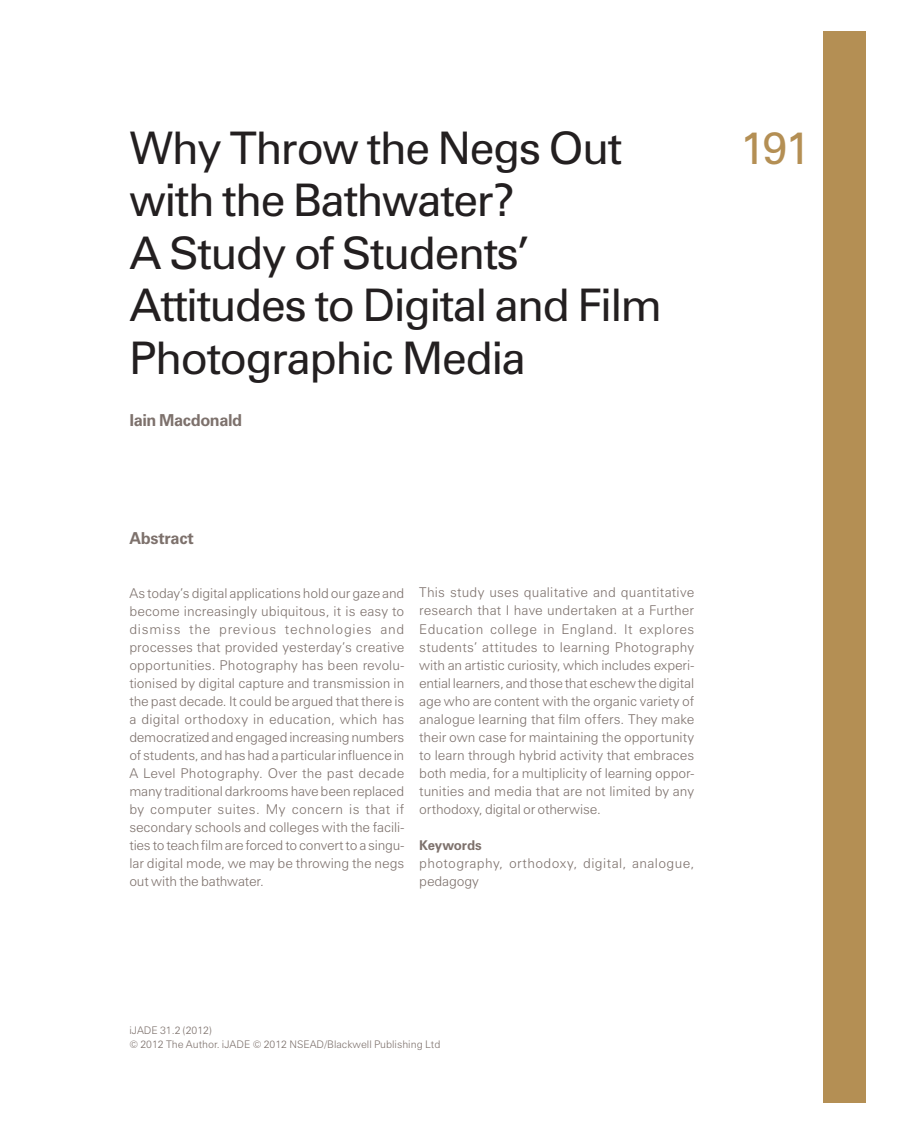
<style>
.page{position:relative;width:897px;height:1135px;background:#fff}
.page>*{position:absolute;margin:0;border:0;box-sizing:border-box;transform-origin:0 0}
.t1{font:45px/52.5px "Zurich BT";letter-spacing:-.025em;color:#231f20}
.t2{font:45px "Zurich BT";color:#b48f54}
.t3{font:700 16.5px "Zurich BT";letter-spacing:-.025em;color:#7d716c}
.t4{font:300 13.5px/18px "Zurich BT";letter-spacing:-.005em;color:#7d716c;text-align:justify}
.t5{font:300 13.5px/18px "Zurich BT";letter-spacing:.025em;color:#7d716c}
.t6{font:700 13.5px "Zurich BT";letter-spacing:-.015em;color:#7d716c}
.t7{font:300 10.5px/13.5px "Zurich BT";color:#7d716c}
</style>
<div class="page">
<div style="left:822px;top:32px;width:43px;height:1071px;background:#b48f54"></div>
<h1 class="t1" style="left:129px;top:121px;width:534px">Why Throw the Negs Out with the Bathwater?<br>A Study of Students’<br>Attitudes to Digital and Film<br>Photographic Media</h1>
<p class="t3" style="left:129px;top:410px;width:114px">Iain Macdonald</p>
<p class="t3" style="left:129px;top:527px;width:66px">Abstract</p>
<p class="t4" style="left:129px;top:583px;width:276px">As today’s digital applications hold our gaze and become increasingly ubiquitous, it is easy to dismiss the previous technologies and processes that provided yesterday’s creative opportunities. Photography has been revolu&shy;tionised by digital capture and transmission in the past decade. It could be argued that there is a digital orthodoxy in education, which has democratized and engaged increasing numbers of students, and has had a particular influence in A Level Photography. Over the past decade many traditional darkrooms have been replaced by computer suites. My concern is that if secondary schools and colleges with the facili&shy;ties to teach film are forced to convert to a singu&shy;lar digital mode, we may be throwing the negs out with the bathwater.</p>
<p class="t4" style="left:419px;top:583px;width:276px">This study uses qualitative and quantitative research that I have undertaken at a Further Education college in England. It explores students’ attitudes to learning Photography with an artistic curiosity, which includes experi&shy;ential learners, and those that eschew the digital age who are content with the organic variety of analogue learning that film offers. They make their own case for maintaining the opportunity to learn through hybrid activity that embraces both media, for a multiplicity of learning oppor&shy;tunities and media that are not limited by any orthodoxy, digital or otherwise.</p>
<p class="t6" style="left:419px;top:836px;width:64px">Keywords</p>
<p class="t5" style="left:419px;top:853px;width:276px">photography, orthodoxy, digital, analogue, pedagogy</p>
<h1 class="t2" style="left:739px;top:120px;width:72px">191</h1>
<p class="t7" style="left:129px;top:1023px;width:312px">iJADE 31.2 (2012)<br>© 2012 The Author. iJADE © 2012 NSEAD/Blackwell Publishing Ltd</p>
</div>
